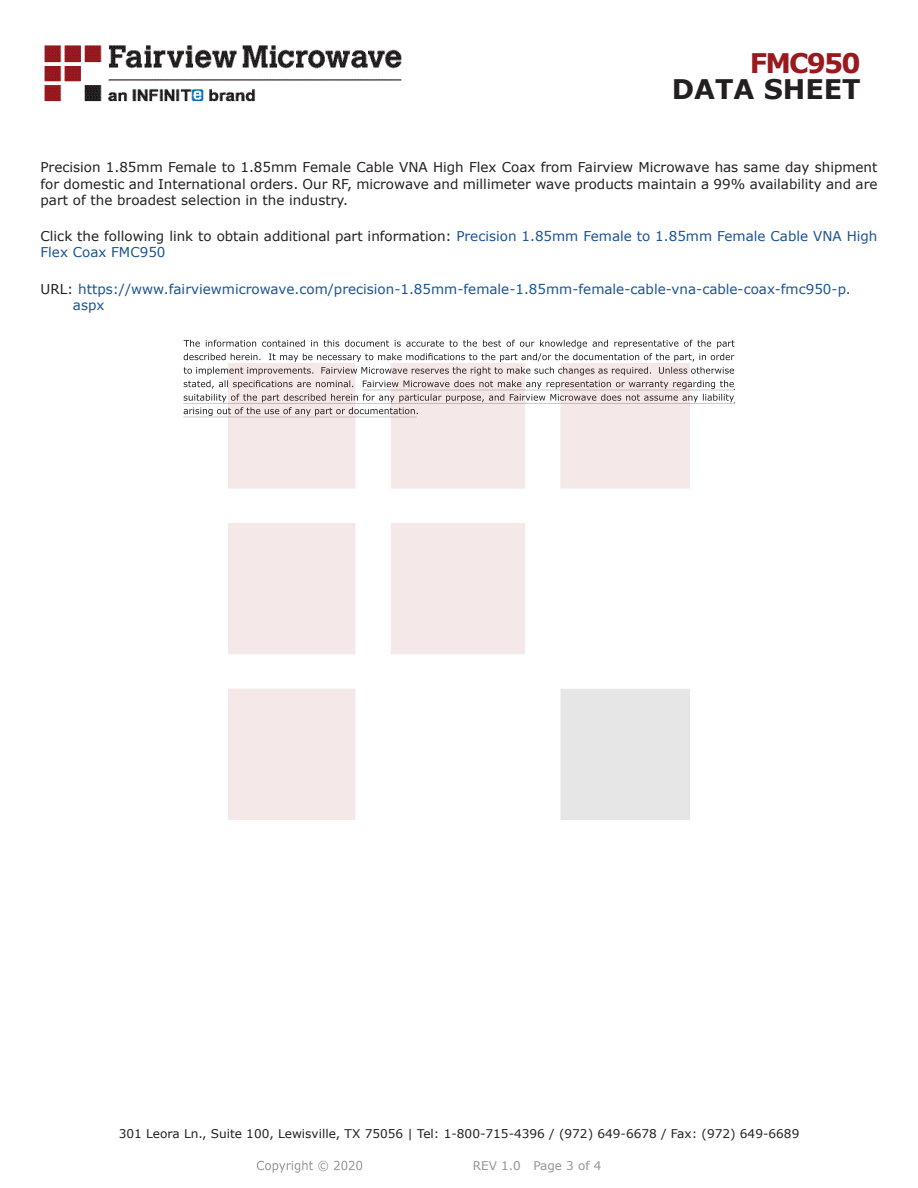
<style>
.page{position:relative;width:918px;height:1188px;background:#fff}
.page>*{position:absolute;margin:0;border:0;box-sizing:border-box;transform-origin:0 0}
.t1{font:700 27px "Verdana";color:#231f20}
.FM{font:700 27px "Verdana";letter-spacing:-.07em;color:#981a1e}
.Web_Description_Para{font:13.5px/16.2px "Verdana";color:#231f20;text-align:justify}
.Web_Description_Para-2{font:13.5px/16.2px "Verdana";color:#1a5392}
.URL_para{font:13.5px/16.2px "Verdana";color:#1a5392}
.t2{font:12px "Verdana";color:#231f20}
.REV_Info{font:12px "Verdana";color:#939598}
.s1{color:#231f20}
</style>
<div class="page">
<svg style="left:184px;top:340px;width:551px;height:76px"></svg>
<hr style="left:363px;top:390px;width:372px;height:1px;background:#231f20">
<hr style="left:183px;top:403px;width:551px;height:1px;background:#231f20">
<hr style="left:183px;top:417px;width:234px;height:1px;background:#231f20">
<img style="left:257px;top:1160px;width:106px;height:13px">
<img style="left:228px;top:364px;width:462px;height:456px">
<img style="left:44px;top:45px;width:358px;height:57px">
<p class="FM" style="left:750px;top:44px;width:112px">FMC950</p>
<p class="t1" style="left:672px;top:70px;width:191px">DATA SHEET</p>
<p class="Web_Description_Para" style="left:40px;top:159px;width:839px">Precision 1.85mm Female to 1.85mm Female Cable VNA High Flex Coax from Fairview Microwave has same day shipment for domestic and International orders. Our RF, microwave and millimeter wave products maintain a 99% availability and are part of the broadest selection in the industry.</p>
<p class="Web_Description_Para-2" style="left:40px;top:228px;width:838px"><span class="s1">Click the following link to obtain additional part information:</span> Precision 1.85mm Female to 1.85mm Female Cable VNA High<br>Flex Coax FMC950</p>
<p class="URL_para" style="left:73px;top:281px;width:779px;text-indent:-32px"><span class="s1">URL:</span> https://www.fairviewmicrowave.com/precision-1.85mm-female-1.85mm-female-cable-vna-cable-coax-fmc950-p. aspx</p>
<p class="t2" style="left:119px;top:1125px;width:682px">301 Leora Ln., Suite 100, Lewisville, TX 75056 | Tel: 1-800-715-4396 / (972) 649-6678 / Fax: (972) 649-6689</p>
<p class="REV_Info" style="left:473px;top:1157px;width:130px">REV 1.0 Page 3 of 4</p>
</div>
